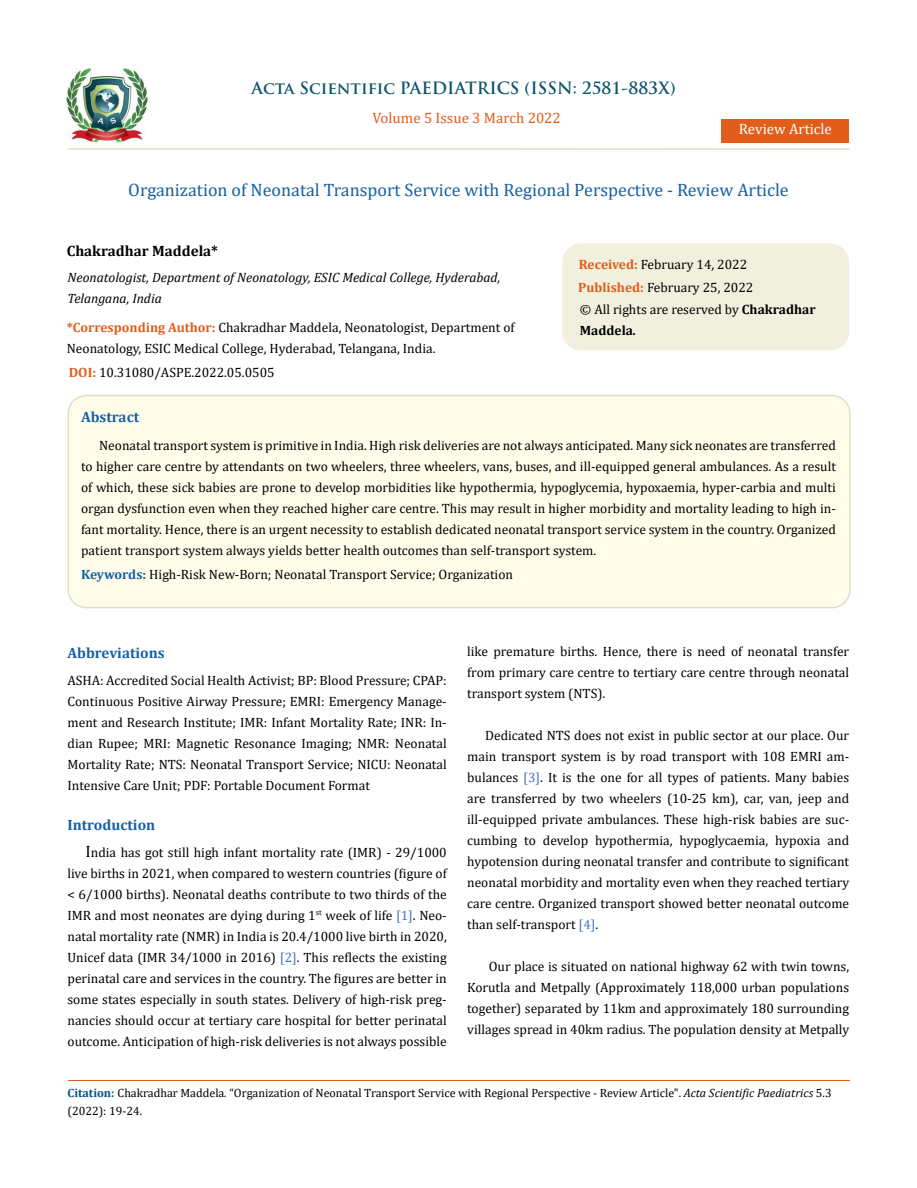
<style>
.page{position:relative;width:917px;height:1188px;background:#fff}
.page>*{position:absolute;margin:0;border:0;box-sizing:border-box;transform-origin:0 0}
.t1{font:18px "Cambria";color:#1560a6}
.t2{font:700 16.5px "Trajan Pro";color:#0e546a}
.t3{font:700 15px "Cambria";color:#1560a6}
.t4{font:15px "Cambria";color:#e05d1a}
.t5{font:700 15px "Cambria";color:#000}
.t6{font:15px "Cambria";color:#fff}
.t7{font:13.5px/21px "Cambria";color:#000;text-align:justify}
.t8{font:italic 13.5px/21px "Cambria";color:#000}
.t9{font:12px/18px "Cambria";color:#000}
.s1{font-weight:700;color:#e05d1a}
.s2{font-weight:700;color:#df5d1a}
.s3{font-weight:700}
.s4{font-weight:700;font-style:italic}
.s5{font-weight:700;color:#1560a6}
.s6{font-size:16.5px}
.s7{color:#4472c4}
.s8{font-weight:700;color:#035089}
.s9{font-style:italic}
</style>
<div class="page">
<img style="left:67px;top:68px;width:80px;height:74px">
<div style="left:721px;top:119px;width:128px;height:23px;background:#e05d1a"></div>
<div style="left:563px;top:244px;width:285px;height:106px;background:#f1f0de;border-radius:18px"></div>
<div style="left:562px;top:244px;width:287px;height:106px;border:2px solid #f1f0de;border-radius:18px"></div>
<div style="left:68px;top:396px;width:781px;height:212px;background:#fffde9;border-radius:18px"></div>
<div style="left:67px;top:395px;width:783px;height:213px;border:2px solid #e0dfcd;border-radius:18px"></div>
<hr style="left:68px;top:1081px;width:781px;height:1px;background:#e05d1a">
<hr style="left:67px;top:148px;width:782px;height:2px;background:#e0dfcd">
<p class="t2" style="left:252px;top:77px;width:425px">Acta Scientific PAEDIATRICS (ISSN: 2581-883X)</p>
<p class="t4" style="left:372px;top:109px;width:190px">Volume 5 Issue 3 March 2022</p>
<p class="t6" style="left:739px;top:120px;width:94px">Review Article</p>
<h1 class="t1" style="left:128px;top:180px;width:662px">Organization of Neonatal Transport Service with Regional Perspective - Review Article</h1>
<p class="t5" style="left:67px;top:240px;width:153px">Chakradhar Maddela*</p>
<p class="t8" style="left:67px;top:266px;width:434px">Neonatologist, Department of Neonatology, ESIC Medical College, Hyderabad,<br>Telangana, India</p>
<p class="t7" style="left:67px;top:317px;width:449px"><span class="s1">*Corresponding Author:</span> Chakradhar Maddela, Neonatologist, Department of<br>Neonatology, ESIC Medical College, Hyderabad, Telangana, India.</p>
<p class="t7" style="left:69px;top:361px;width:207px"><span class="s2">DOI:</span> 10.31080/ASPE.2022.05.0505</p>
<p class="t7" style="left:578px;top:253px;width:177px;line-height:23px"><span class="s1">Received:</span> February 14, 2022<br><span class="s1">Published:</span> February 25, 2022</p>
<p class="t7" style="left:580px;top:298px;width:237px">© All rights are reserved by <span class="s3">Chakradhar<br>Maddela</span><span class="s4">.</span></p>
<p class="t3" style="left:81px;top:406px;width:60px">Abstract</p>
<p class="t7" style="left:81px;top:435px;width:756px;text-indent:18px">Neonatal transport system is primitive in India. High risk deliveries are not always anticipated. Many sick neonates are transferred to higher care centre by attendants on two wheelers, three wheelers, vans, buses, and ill-equipped general ambulances. As a result of which, these sick babies are prone to develop morbidities like hypothermia, hypoglycemia, hypoxaemia, hyper-carbia and multi organ dysfunction even when they reached higher care centre. This may result in higher morbidity and mortality leading to high in&shy;fant mortality. Hence, there is an urgent necessity to establish dedicated neonatal transport service system in the country. Organized patient transport system always yields better health outcomes than self-transport system.</p>
<p class="t7" style="left:81px;top:564px;width:433px"><span class="s5">Keywords:</span> High-Risk New-Born; Neonatal Transport Service; Organization</p>
<p class="t3" style="left:67px;top:642px;width:99px">Abbreviations</p>
<p class="t7" style="left:67px;top:670px;width:381px">ASHA: Accredited Social Health Activist; BP: Blood Pressure; CPAP:<br>Continuous Positive Airway Pressure; EMRI: Emergency Manage&shy;ment and Research Institute; IMR: Infant Mortality Rate; INR: In&shy;dian Rupee; MRI: Magnetic Resonance Imaging; NMR: Neonatal Mortality Rate; NTS: Neonatal Transport Service; NICU: Neonatal Intensive Care Unit; PDF: Portable Document Format</p>
<p class="t3" style="left:67px;top:814px;width:89px">Introduction</p>
<p class="t7" style="left:67px;top:841px;width:381px;text-indent:18px"><span class="s6">I</span>ndia has got still high infant mortality rate (IMR) - 29/1000 live births in 2021, when compared to western countries (figure of &lt; 6/1000 births). Neonatal deaths contribute to two thirds of the IMR and most neonates are dying during 1<sup>st</sup> week of life <span class="s7">[1]</span>. Neo&shy;natal mortality rate (NMR) in India is 20.4/1000 live birth in 2020, Unicef data (IMR 34/1000 in 2016) <span class="s7">[2]</span>. This reflects the existing perinatal care and services in the country. The figures are better in some states especially in south states. Delivery of high-risk preg&shy;nancies should occur at tertiary care hospital for better perinatal outcome. Anticipation of high-risk deliveries is not always possible</p>
<p class="t7" style="left:467px;top:640px;width:383px">like premature births. Hence, there is need of neonatal transfer from primary care centre to tertiary care centre through neonatal transport system (NTS).</p>
<p class="t7" style="left:467px;top:724px;width:383px;text-indent:18px">Dedicated NTS does not exist in public sector at our place. Our main transport system is by road transport with 108 EMRI am&shy;bulances <span class="s7">[3]</span>. It is the one for all types of patients. Many babies are transferred by two wheelers (10-25 km), car, van, jeep and ill-equipped private ambulances. These high-risk babies are suc&shy;cumbing to develop hypothermia, hypoglycaemia, hypoxia and hypotension during neonatal transfer and contribute to significant neonatal morbidity and mortality even when they reached tertiary care centre. Organized transport showed better neonatal outcome than self-transport <span class="s7">[4]</span>.</p>
<p class="t7" style="left:467px;top:955px;width:383px;text-indent:22px">Our place is situated on national highway 62 with twin towns, Korutla and Metpally (Approximately 118,000 urban populations together) separated by 11km and approximately 180 surrounding villages spread in 40km radius. The population density at Metpally</p>
<p class="t9" style="left:68px;top:1084px;width:765px"><span class="s8">Citation:</span> Chakradhar Maddela<span class="s9">.</span> “Organization of Neonatal Transport Service with Regional Perspective - Review Article". <span class="s9">Acta Scientific Paediatrics</span> 5.3 (2022): 19-24.</p>
</div>
